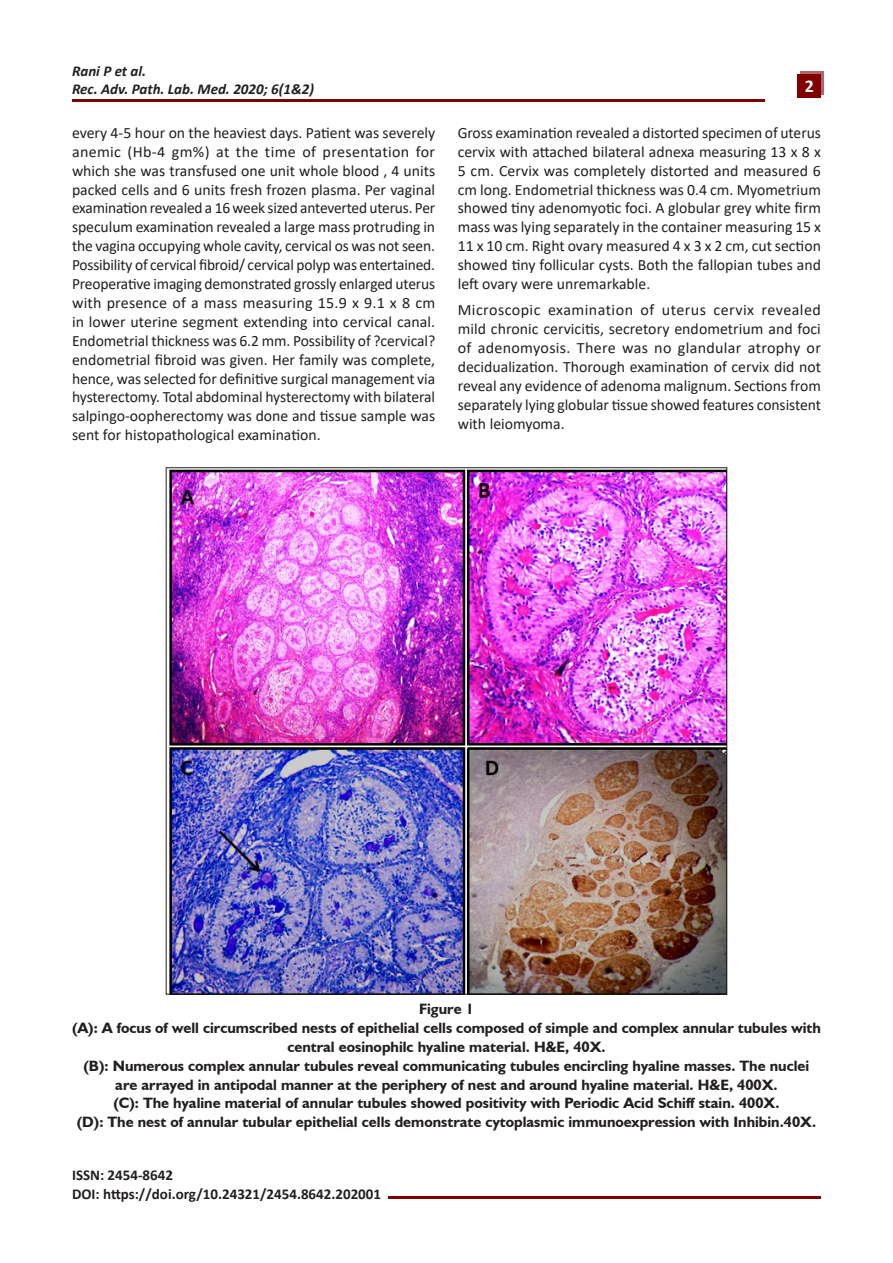
<style>
.page{position:relative;width:893px;height:1263px;background:#fff}
.page>*{position:absolute;margin:0;border:0;box-sizing:border-box;transform-origin:0 0}
.t1{font:700 18px "Calibri";color:#fff}
.t2{font:15.75px/18.9px "Calibri";color:#231f20;text-align:justify}
.List_Paragraph{font:700 15px/18.9px "Humanist 521 BT";color:#231f20;text-align:center}
.t3{font:700 15px/18.9px "Calibri";color:#231f20}
.t4{font:italic 700 15px/18px "Calibri";color:#231f20}
</style>
<div class="page">
<div style="left:801px;top:71px;width:23px;height:23px;background:#b46666"></div>
<div style="left:798px;top:74px;width:23px;height:23px;background:#800000"></div>
<hr style="left:72px;top:100px;width:693px;height:2px;background:#800000">
<hr style="left:388px;top:1196px;width:433px;height:2px;background:#800000">
<img style="left:169px;top:469px;width:556px;height:523px">
<p class="t4" style="left:72px;top:61px;width:244px">Rani P et al.<br>Rec. Adv. Path. Lab. Med. 2020; 6(1&amp;2)</p>
<p class="t1" style="left:805px;top:74px;width:11px">2</p>
<p class="t2" style="left:72px;top:123px;width:365px">every 4-5 hour on the heaviest days. Patient was severely anemic (Hb-4 gm%) at the time of presentation for which she was transfused one unit whole blood , 4 units packed cells and 6 units fresh frozen plasma. Per vaginal examination revealed a 16 week sized anteverted uterus. Per speculum examination revealed a large mass protruding in the vagina occupying whole cavity, cervical os was not seen.<br>Possibility of cervical fibroid/ cervical polyp was entertained.<br>Preoperative imaging demonstrated grossly enlarged uterus with presence of a mass measuring 15.9 x 9.1 x 8 cm in lower uterine segment extending into cervical canal.<br>Endometrial thickness was 6.2 mm. Possibility of ?cervical? endometrial fibroid was given. Her family was complete, hence, was selected for definitive surgical management via hysterectomy. Total abdominal hysterectomy with bilateral salpingo-oopherectomy was done and tissue sample was sent for histopathological examination.</p>
<p class="t2" style="left:458px;top:123px;width:365px">Gross examination revealed a distorted specimen of uterus cervix with attached bilateral adnexa measuring 13 x 8 x 5 cm. Cervix was completely distorted and measured 6 cm long. Endometrial thickness was 0.4 cm. Myometrium showed tiny adenomyotic foci. A globular grey white firm mass was lying separately in the container measuring 15 x 11 x 10 cm. Right ovary measured 4 x 3 x 2 cm, cut section showed tiny follicular cysts. Both the fallopian tubes and left ovary were unremarkable.</p>
<p class="t2" style="left:458px;top:300px;width:365px">Microscopic examination of uterus cervix revealed mild chronic cervicitis, secretory endometrium and foci of adenomyosis. There was no glandular atrophy or decidualization. Thorough examination of cervix did not reveal any evidence of adenoma malignum. Sections from separately lying globular tissue showed features consistent with leiomyoma.</p>
<p class="List_Paragraph" style="left:419px;top:999px;width:56px">Figure 1</p>
<p class="List_Paragraph" style="left:72px;top:1018px;width:750px">(A): A focus of well circumscribed nests of epithelial cells composed of simple and complex annular tubules with central eosinophilc hyaline material. H&amp;E, 40X.</p>
<p class="List_Paragraph" style="left:84px;top:1056px;width:727px">(B): Numerous complex annular tubules reveal communicating tubules encircling hyaline masses. The nuclei are arrayed in antipodal manner at the periphery of nest and around hyaline material. H&amp;E, 400X.</p>
<p class="List_Paragraph" style="left:114px;top:1093px;width:667px">(C): The hyaline material of annular tubules showed positivity with Periodic Acid Schiff stain. 400X.</p>
<p class="List_Paragraph" style="left:77px;top:1112px;width:741px">(D): The nest of annular tubular epithelial cells demonstrate cytoplasmic immunoexpression with Inhibin.40X.</p>
<p class="t3" style="left:72px;top:1165px;width:311px">ISSN: 2454-8642<br>DOI: https://doi.org/10.24321/2454.8642.202001</p>
</div>
